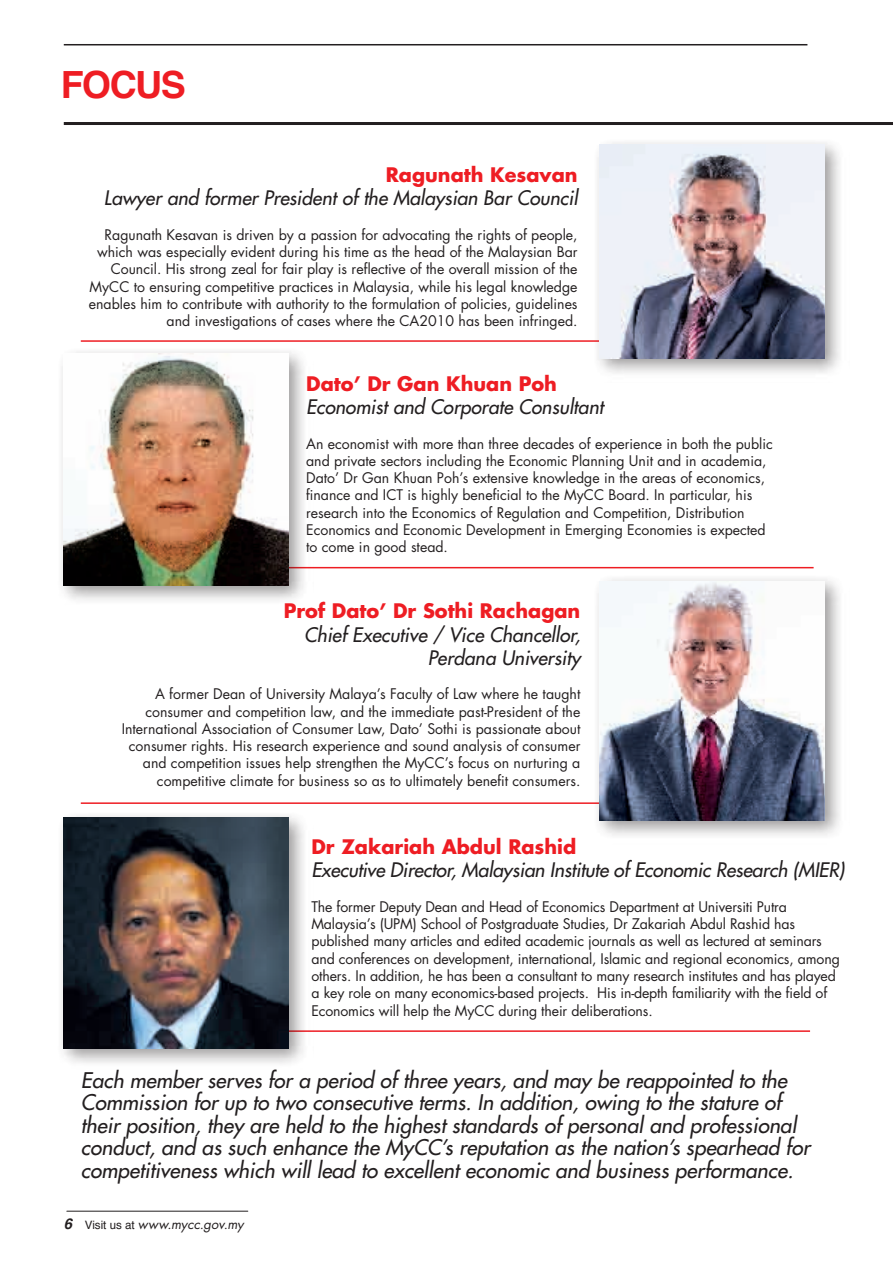
<style>
.page{position:relative;width:893px;height:1263px;background:#fff}
.page>*{position:absolute;margin:0;border:0;box-sizing:border-box;transform-origin:0 0}
.Tittle{font:700 37.5px "Helvetica";letter-spacing:-.04em;color:#ee1d23}
.t1{font:italic 21px/22.5px "Futura";color:#231f20}
.Text_1{font:italic 19.5px/23.4px "Futura";color:#231f20;text-align:right}
.Text_1-2{font:700 19.5px "Futura";color:#ee1d23}
.Text_1-3{font:14.25px/17.2px "Futura";color:#231f20;text-align:right}
.t2{font:italic 13.2px "Futura";color:#231f20}
.s1{font-family:"Helvetica";font-weight:700;font-size:14.85px}
.s2{font-family:"Helvetica";font-style:normal;font-size:11.55px}
</style>
<div class="page">
<hr style="left:64px;top:122px;width:829px;height:3px;background:#231f20">
<hr style="left:67px;top:1211px;width:181px;height:1px;background:#231f20">
<hr style="left:266px;top:567px;width:548px;height:1px;background:#ee1d23">
<hr style="left:81px;top:802px;width:536px;height:2px;background:#ee1d23">
<hr style="left:81px;top:340px;width:540px;height:2px;background:#ee1d23">
<div style="left:55px;top:345px;width:261px;height:268px;background:#231f20;opacity:.45"></div>
<img style="left:64px;top:354px;width:225px;height:232px">
<hr style="left:264px;top:1030px;width:546px;height:2px;background:#ee1d23">
<div style="left:591px;top:136px;width:261px;height:249px;background:#231f20;opacity:.45"></div>
<img style="left:600px;top:145px;width:225px;height:213px">
<div style="left:55px;top:809px;width:261px;height:266px;background:#231f20;opacity:.45"></div>
<img style="left:64px;top:818px;width:225px;height:230px">
<div style="left:591px;top:572px;width:261px;height:275px;background:#231f20;opacity:.45"></div>
<img style="left:600px;top:581px;width:225px;height:240px">
<hr style="left:64px;top:44px;width:743px;height:1px;background:#231f20">
<p class="Tittle" style="left:61px;top:55px;width:127px">FOCUS</p>
<p class="Text_1-2" style="left:386px;top:162px;width:193px">Ragunath Kesavan</p>
<p class="Text_1" style="left:104px;top:186px;width:475px">Lawyer and former President of the Malaysian Bar Council</p>
<p class="Text_1-3" style="left:89px;top:226px;width:490px">Ragunath Kesavan is driven by a passion for advocating the rights of people, which was especially evident during his time as the head of the Malaysian Bar Council. His strong zeal for fair play is reflective of the overall mission of the MyCC to ensuring competitive practices in Malaysia, while his legal knowledge enables him to contribute with authority to the formulation of policies, guidelines and investigations of cases where the CA2010 has been infringed.</p>
<p class="Text_1-2" style="left:306px;top:370px;width:252px">Dato’ Dr Gan Khuan Poh</p>
<p class="Text_1" style="left:306px;top:395px;width:299px">Economist and Corporate Consultant</p>
<p class="Text_1-3" style="left:306px;top:435px;width:468px;text-align:left">An economist with more than three decades of experience in both the public and private sectors including the Economic Planning Unit and in academia, Dato’ Dr Gan Khuan Poh’s extensive knowledge in the areas of economics, finance and ICT is highly beneficial to the MyCC Board. In particular, his research into the Economics of Regulation and Competition, Distribution Economics and Economic Development in Emerging Economies is expected to come in good stead.</p>
<p class="Text_1-2" style="left:284px;top:598px;width:298px">Prof Dato’ Dr Sothi Rachagan</p>
<p class="Text_1" style="left:304px;top:623px;width:278px">Chief Executive / Vice Chancellor,<br>Perdana University</p>
<p class="Text_1-3" style="left:122px;top:686px;width:460px">A former Dean of University Malaya’s Faculty of Law where he taught consumer and competition law, and the immediate past-President of the International Association of Consumer Law, Dato’ Sothi is passionate about consumer rights. His research experience and sound analysis of consumer and competition issues help strengthen the MyCC’s focus on nurturing a competitive climate for business so as to ultimately benefit consumers.</p>
<p class="Text_1-2" style="left:311px;top:834px;width:266px">Dr Zakariah Abdul Rashid</p>
<p class="Text_1" style="left:311px;top:859px;width:534px">Executive Director, Malaysian Institute of Economic Research (MIER)</p>
<p class="Text_1-3" style="left:311px;top:898px;width:530px;text-align:left">The former Deputy Dean and Head of Economics Department at Universiti Putra Malaysia’s (UPM) School of Postgraduate Studies, Dr Zakariah Abdul Rashid has published many articles and edited academic journals as well as lectured at seminars and conferences on development, international, Islamic and regional economics, among others. In addition, he has been a consultant to many research institutes and has played a key role on many economics-based projects. His in-depth familiarity with the field of Economics will help the MyCC during their deliberations.</p>
<p class="t1" style="left:81px;top:1069px;width:731px">Each member serves for a period of three years, and may be reappointed to the Commission for up to two consecutive terms. In addition, owing to the stature of their position, they are held to the highest standards of personal and professional conduct, and as such enhance the MyCC’s reputation as the nation’s spearhead for competitiveness which will lead to excellent economic and business performance.</p>
<p class="t2" style="left:64px;top:1215px;width:182px"><span class="s1">6</span> <span class="s2">Visit us at</span> www.mycc.gov.my</p>
</div>
